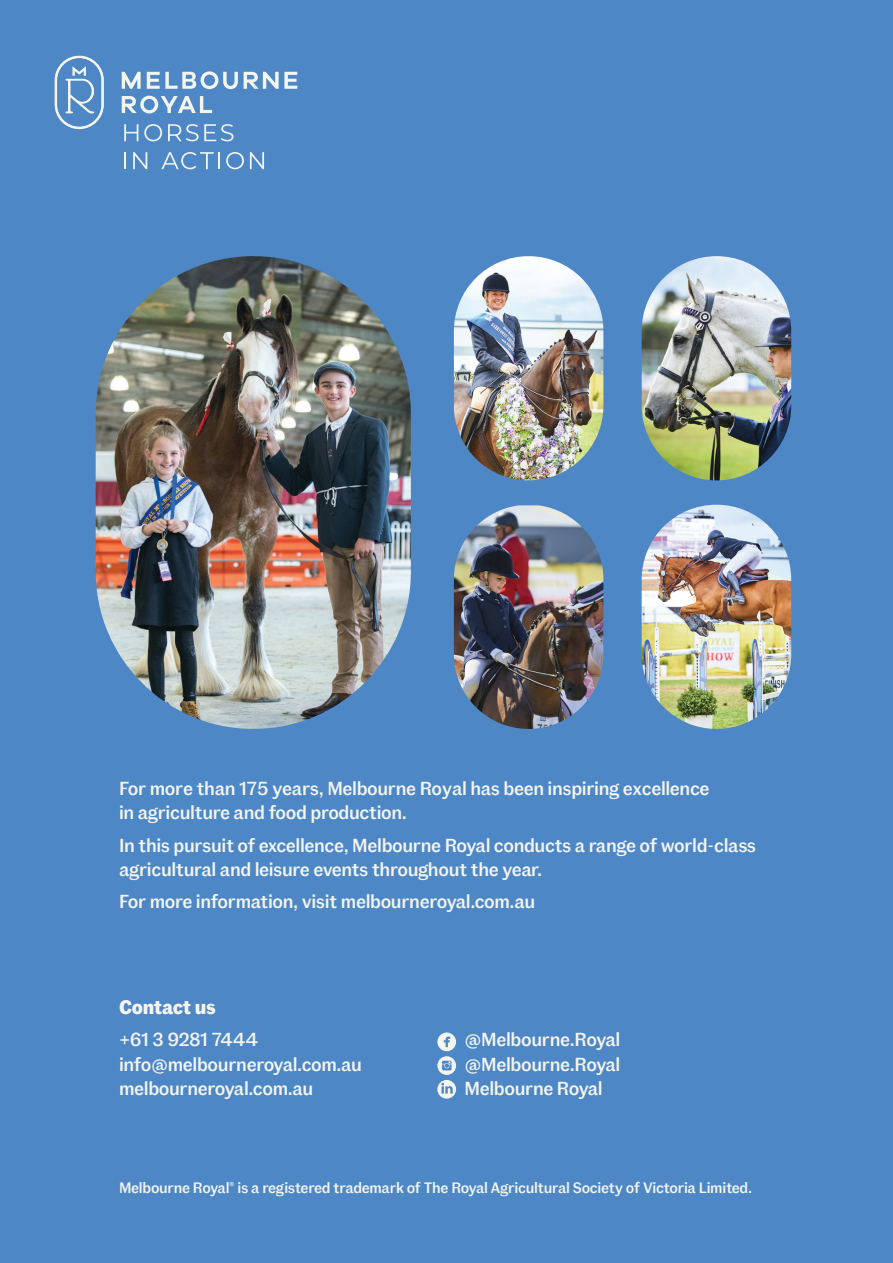
<style>
.page{position:relative;width:893px;height:1263px;background:#4d87c6}
.page>*{position:absolute;margin:0;border:0;box-sizing:border-box;transform-origin:0 0}
.t1{font:700 19.5px "Fann Grotesque Pro";letter-spacing:-.02em;color:#f5f5ee}
.t2{font:500 18.75px/24px "Fann Grotesque Pro";letter-spacing:-.02em;color:#f5f5ee}
.t3{font:500 16.65px "Fann Grotesque Pro";letter-spacing:-.02em;color:#f5f5ee}
.t4{font:500 15px "Fann Grotesque Pro";letter-spacing:-.02em;color:#f5f5ee}
</style>
<div class="page">
<img style="left:96px;top:256px;width:315px;height:473px;border-radius:158px">
<img style="left:642px;top:505px;width:149px;height:224px;border-radius:75px">
<img style="left:642px;top:256px;width:149px;height:224px;border-radius:75px">
<img style="left:454px;top:256px;width:149px;height:224px;border-radius:75px">
<svg style="left:437px;top:1032px;width:19px;height:67px"></svg>
<svg style="left:55px;top:56px;width:49px;height:73px"></svg>
<svg style="left:122px;top:72px;width:19px;height:17px"></svg>
<svg style="left:147px;top:71px;width:91px;height:18px"></svg>
<svg style="left:244px;top:72px;width:53px;height:17px"></svg>
<svg style="left:122px;top:96px;width:90px;height:17px"></svg>
<svg style="left:124px;top:124px;width:14px;height:17px"></svg>
<svg style="left:144px;top:124px;width:18px;height:17px"></svg>
<svg style="left:168px;top:124px;width:65px;height:17px"></svg>
<svg style="left:124px;top:152px;width:2px;height:17px"></svg>
<svg style="left:133px;top:152px;width:14px;height:17px"></svg>
<svg style="left:161px;top:152px;width:59px;height:17px"></svg>
<svg style="left:226px;top:152px;width:18px;height:17px"></svg>
<svg style="left:250px;top:152px;width:14px;height:17px"></svg>
<img style="left:454px;top:505px;width:149px;height:224px">
<p class="t2" style="left:119px;top:777px;width:592px">For more than 175 years, Melbourne Royal has been inspiring excellence in agriculture and food production.</p>
<p class="t2" style="left:119px;top:833px;width:639px">In this pursuit of excellence, Melbourne Royal conducts a range of world-class agricultural and leisure events throughout the year.</p>
<p class="t2" style="left:119px;top:890px;width:418px">For more information, visit melbourneroyal.com.au</p>
<p class="t1" style="left:119px;top:995px;width:98px">Contact us</p>
<p class="t2" style="left:119px;top:1028px;width:245px">+61 3 9281 7444 info@melbourneroyal.com.au melbourneroyal.com.au</p>
<p class="t2" style="left:464px;top:1028px;width:157px;text-align:justify">@Melbourne.Royal @Melbourne.Royal Melbourne Royal</p>
<p class="t3" style="left:387px;top:1177px;width:169px">19-29 September 2021</p>
<p class="t4" style="left:119px;top:1178px;width:634px">Melbourne Royal<sup>®</sup> is a registered trademark of The Royal Agricultural Society of Victoria Limited.</p>
</div>
